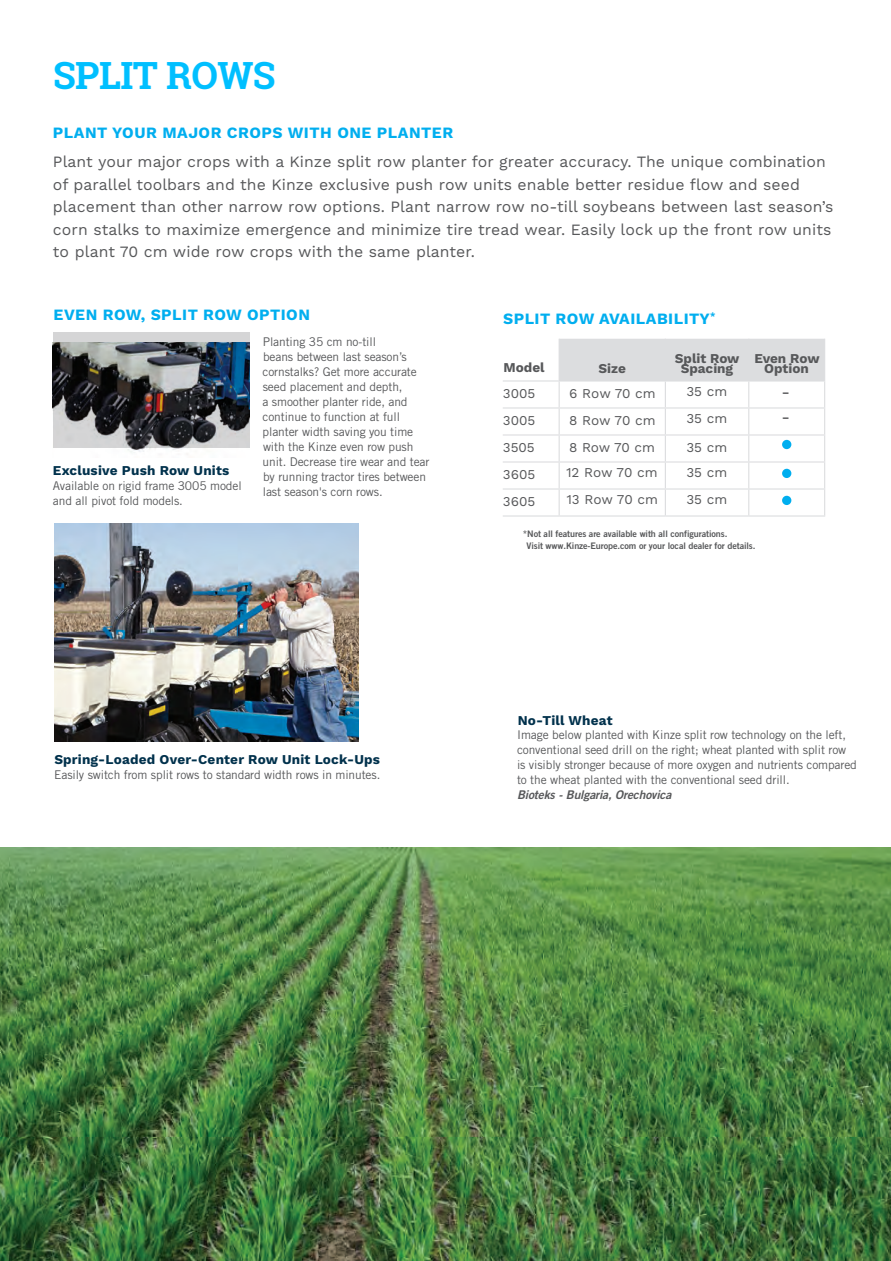
<style>
.page{position:relative;width:891px;height:1261px;background:#fff}
.page>*{position:absolute;margin:0;border:0;box-sizing:border-box;transform-origin:0 0}
.t1{font:700 37.5px "Roboto Slab";letter-spacing:-.015em;color:#00bfff}
.t2{font:15.75px/22.5px "Work Sans";letter-spacing:.005em;color:#57585a}
.t3{font:700 15.75px "Work Sans";letter-spacing:.03em;color:#00aeef}
.t4{font:13.5px "Work Sans";color:#57585a}
.t5{font:700 13.5px "Work Sans";letter-spacing:.015em;color:#00314c}
.t6{font:700 13.5px/10.5px "Work Sans";color:#57585a;text-align:center}
.t7{font:12px/15px "Trade Gothic LT Std";letter-spacing:-.01em;color:#57585a}
.t8{font:12px "Trade Gothic LT Std Bd 2 Obl";letter-spacing:-.01em;color:#57585a}
.t9{font:700 10.5px "Work Sans";color:#57585a}
.t10{font:9px/12px "Trade Gothic LT Std Bd 2";letter-spacing:-.01em;color:#57585a}
</style>
<div class="page">
<img style="left:54px;top:524px;width:304px;height:217px">
<hr style="left:503px;top:461px;width:56px;height:1px;background:#dcdddf">
<hr style="left:503px;top:488px;width:56px;height:1px;background:#dcdddf">
<hr style="left:503px;top:434px;width:56px;height:1px;background:#dcdddf">
<hr style="left:503px;top:407px;width:56px;height:1px;background:#dcdddf">
<hr style="left:559px;top:515px;width:106px;height:1px;background:#dcdddf">
<hr style="left:665px;top:515px;width:84px;height:1px;background:#dcdddf">
<hr style="left:749px;top:515px;width:76px;height:1px;background:#dcdddf">
<svg style="left:559px;top:339px;width:266px;height:176px"></svg>
<hr style="left:503px;top:380px;width:56px;height:1px;background:#dcdddf">
<hr style="left:503px;top:515px;width:56px;height:1px;background:#dcdddf">
<hr style="left:824px;top:339px;width:1px;height:41px;background:#dcdddf">
<div style="left:782px;top:440px;width:9px;height:9px;background:#00aeef;border-radius:50%"></div>
<div style="left:782px;top:469px;width:9px;height:9px;background:#00aeef;border-radius:50%"></div>
<div style="left:782px;top:496px;width:9px;height:9px;background:#00aeef;border-radius:50%"></div>
<img style="left:53px;top:332px;width:197px;height:116px">
<img style="left:0;top:847px;width:891px;height:414px">
<h1 class="t1" style="left:53px;top:50px;width:224px">SPLIT ROWS</h1>
<h2 class="t3" style="left:53px;top:124px;width:402px">PLANT YOUR MAJOR CROPS WITH ONE PLANTER</h2>
<p class="t2" style="left:53px;top:151px;width:782px">Plant your major crops with a Kinze split row planter for greater accuracy. The unique combination of parallel toolbars and the Kinze exclusive push row units enable better residue flow and seed placement than other narrow row options. Plant narrow row no-till soybeans between last season’s corn stalks to maximize emergence and minimize tire tread wear. Easily lock up the front row units to plant 70 cm wide row crops with the same planter.</p>
<h2 class="t3" style="left:54px;top:306px;width:258px">EVEN ROW, SPLIT ROW OPTION</h2>
<p class="t5" style="left:53px;top:462px;width:178px">Exclusive Push Row Units</p>
<p class="t7" style="left:53px;top:478px;width:190px">Available on rigid frame 3005 model and all pivot fold models.</p>
<p class="t7" style="left:263px;top:334px;width:168px">Planting 35 cm no-till<br>beans between last season’s cornstalks? Get more accurate seed placement and depth,<br>a smoother planter ride, and continue to function at full planter width saving you time with the Kinze even row push unit. Decrease tire wear and tear by running tractor tires between last season's corn rows.</p>
<p class="t5" style="left:54px;top:751px;width:327px">Spring-Loaded Over-Center Row Unit Lock-Ups</p>
<p class="t7" style="left:54px;top:767px;width:328px">Easily switch from split rows to standard width rows in minutes.</p>
<h2 class="t3" style="left:503px;top:309px;width:214px">SPLIT ROW AVAILABILITY<sup>*</sup></h2>
<p class="t6" style="left:503px;top:363px;width:43px">Model</p>
<p class="t6" style="left:598px;top:364px;width:29px">Size</p>
<p class="t6" style="left:675px;top:354px;width:66px">Split Row<br>Spacing</p>
<p class="t6" style="left:754px;top:354px;width:67px">Even Row<br>Option</p>
<p class="t4" style="left:503px;top:385px;width:34px">3005</p>
<p class="t4" style="left:569px;top:386px;width:88px">6 Row 70 cm</p>
<p class="t4" style="left:686px;top:383px;width:42px">35 cm</p>
<p class="t9" style="left:782px;top:386px;width:9px">–</p>
<p class="t4" style="left:503px;top:412px;width:34px">3005</p>
<p class="t4" style="left:569px;top:413px;width:88px">8 Row 70 cm</p>
<p class="t4" style="left:686px;top:410px;width:42px">35 cm</p>
<p class="t9" style="left:782px;top:411px;width:9px">–</p>
<p class="t4" style="left:503px;top:439px;width:33px">3505</p>
<p class="t4" style="left:569px;top:439px;width:87px">8 Row 70 cm</p>
<p class="t4" style="left:686px;top:439px;width:42px">35 cm</p>
<p class="t4" style="left:503px;top:466px;width:34px">3605</p>
<p class="t4" style="left:566px;top:465px;width:93px">12 Row 70 cm</p>
<p class="t4" style="left:686px;top:464px;width:42px">35 cm</p>
<p class="t4" style="left:503px;top:493px;width:34px">3605</p>
<p class="t4" style="left:566px;top:492px;width:93px">13 Row 70 cm</p>
<p class="t4" style="left:686px;top:491px;width:42px">35 cm</p>
<p class="t10" style="left:526px;top:527px;width:231px;text-indent:-4px">*Not all features are available with all configurations.<br>Visit www.Kinze-Europe.com or your local dealer for details.</p>
<p class="t5" style="left:518px;top:712px;width:96px">No-Till Wheat</p>
<p class="t7" style="left:517px;top:727px;width:341px">Image below planted with Kinze split row technology on the left, conventional seed drill on the right; wheat planted with split row is visibly stronger because of more oxygen and nutrients compared to the wheat planted with the conventional seed drill.</p>
<p class="t8" style="left:517px;top:788px;width:156px">Bioteks - Bulgaria, Orechovica</p>
</div>
